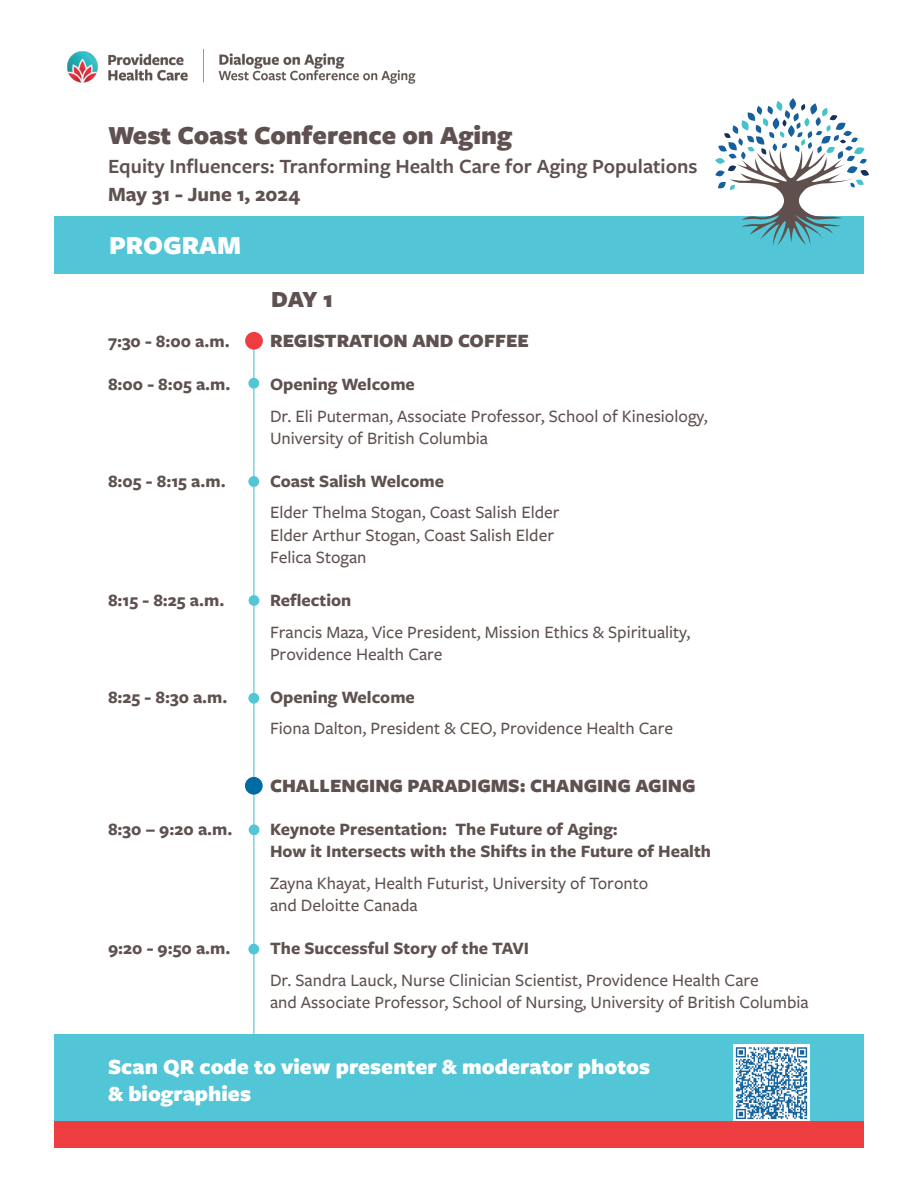
<style>
.page{position:relative;width:918px;height:1188px;background:#fff}
.page>*{position:absolute;margin:0;border:0;box-sizing:border-box;transform-origin:0 0}
.t1{font:900 27px "Freight Sans Pro";color:#5f5150}
.t2{font:900 27px "Freight Sans Pro";color:#fff}
.Session_Topic{font:900 24px "Freight Sans Pro";color:#5f5150}
.t3{font:900 22.5px/27px "Freight Sans Pro";color:#fff}
.t4{font:600 21px "Freight Sans Pro";color:#5f5150}
.t5{font:700 21px "Freight Sans Pro";color:#5f5150}
.Session_Topic-2{font:900 19.5px "Freight Sans Pro";color:#5f5150}
.Time___Title{font:900 19.5px "Freight Sans Pro";color:#5f5150}
.Presenter{font:500 18px/22.5px "Freight Sans Pro";color:#5f5150}
.Time___Title-2{font:700 18px/22.5px "Freight Sans Pro";color:#5f5150}
</style>
<div class="page">
<div style="left:54px;top:216px;width:810px;height:57px;background:#52c5d6"></div>
<div style="left:54px;top:1035px;width:810px;height:88px;background:#52c5d6"></div>
<img style="left:733px;top:1044px;width:77px;height:77px">
<hr style="left:253px;top:344px;width:1px;height:700px;background:#52c5d6">
<div style="left:245px;top:777px;width:18px;height:18px;background:#006ba4;border-radius:50%"></div>
<div style="left:248px;top:378px;width:11px;height:11px;background:#52c5d6;border-radius:50%"></div>
<div style="left:248px;top:476px;width:11px;height:11px;background:#52c5d6;border-radius:50%"></div>
<div style="left:249px;top:595px;width:10px;height:11px;background:#52c5d6;border-radius:50%"></div>
<div style="left:248px;top:693px;width:11px;height:11px;background:#52c5d6;border-radius:50%"></div>
<div style="left:249px;top:824px;width:10px;height:11px;background:#52c5d6;border-radius:50%"></div>
<div style="left:248px;top:944px;width:11px;height:10px;background:#52c5d6;border-radius:50%"></div>
<div style="left:245px;top:332px;width:18px;height:18px;background:#ee3d41;border-radius:50%"></div>
<svg style="left:715px;top:101px;width:154px;height:145px"></svg>
<div style="left:54px;top:1121px;width:810px;height:27px;background:#ee3d41"></div>
<img style="left:67px;top:49px;width:349px;height:35px">
<h1 class="t1" style="left:108px;top:116px;width:405px">West Coast Conference on Aging</h1>
<p class="t4" style="left:108px;top:151px;width:591px">Equity Influencers: Tranforming Health Care for Aging Populations</p>
<p class="t5" style="left:108px;top:180px;width:194px">May 31 - June 1, 2024</p>
<p class="t2" style="left:109px;top:226px;width:134px">PROGRAM</p>
<p class="Session_Topic" style="left:271px;top:283px;width:63px">DAY 1</p>
<p class="Time___Title-2" style="left:108px;top:329px;width:123px">7:30 - 8:00 a.m.</p>
<p class="Time___Title" style="left:270px;top:327px;width:260px">REGISTRATION AND COFFEE</p>
<p class="Time___Title-2" style="left:108px;top:372px;width:124px">8:00 - 8:05 a.m.</p>
<p class="Time___Title-2" style="left:270px;top:372px;width:146px">Opening Welcome</p>
<p class="Presenter" style="left:270px;top:404px;width:439px">Dr. Eli Puterman, Associate Professor, School of Kinesiology,<br>University of British Columbia</p>
<p class="Time___Title-2" style="left:108px;top:469px;width:119px">8:05 - 8:15 a.m.</p>
<p class="Time___Title-2" style="left:270px;top:469px;width:176px">Coast Salish Welcome</p>
<p class="Presenter" style="left:270px;top:500px;width:291px">Elder Thelma Stogan, Coast Salish Elder<br>Elder Arthur Stogan, Coast Salish Elder<br>Felica Stogan</p>
<p class="Time___Title-2" style="left:108px;top:588px;width:118px">8:15 - 8:25 a.m.</p>
<p class="Time___Title-2" style="left:270px;top:588px;width:83px">Reflection</p>
<p class="Presenter" style="left:270px;top:620px;width:422px">Francis Maza, Vice President, Mission Ethics &amp; Spirituality,<br>Providence Health Care</p>
<p class="Time___Title-2" style="left:108px;top:685px;width:121px">8:25 - 8:30 a.m.</p>
<p class="Time___Title-2" style="left:270px;top:685px;width:146px">Opening Welcome</p>
<p class="Presenter" style="left:270px;top:716px;width:405px">Fiona Dalton, President &amp; CEO, Providence Health Care</p>
<p class="Session_Topic-2" style="left:270px;top:772px;width:427px">CHALLENGING PARADIGMS: CHANGING AGING</p>
<p class="Time___Title-2" style="left:108px;top:817px;width:126px">8:30 – 9:20 a.m.</p>
<p class="Time___Title-2" style="left:270px;top:817px;width:443px">Keynote Presentation: The Future of Aging:<br>How it Intersects with the Shifts in the Future of Health</p>
<p class="Presenter" style="left:270px;top:871px;width:380px">Zayna Khayat, Health Futurist, University of Toronto and Deloitte Canada</p>
<p class="Time___Title-2" style="left:108px;top:936px;width:124px">9:20 - 9:50 a.m.</p>
<p class="Time___Title-2" style="left:270px;top:936px;width:261px">The Successful Story of the TAVI</p>
<p class="Presenter" style="left:270px;top:968px;width:540px">Dr. Sandra Lauck, Nurse Clinician Scientist, Providence Health Care<br>and Associate Professor, School of Nursing, University of British Columbia</p>
<p class="t3" style="left:108px;top:1052px;width:544px">Scan QR code to view presenter &amp; moderator photos &amp; biographies</p>
</div>
